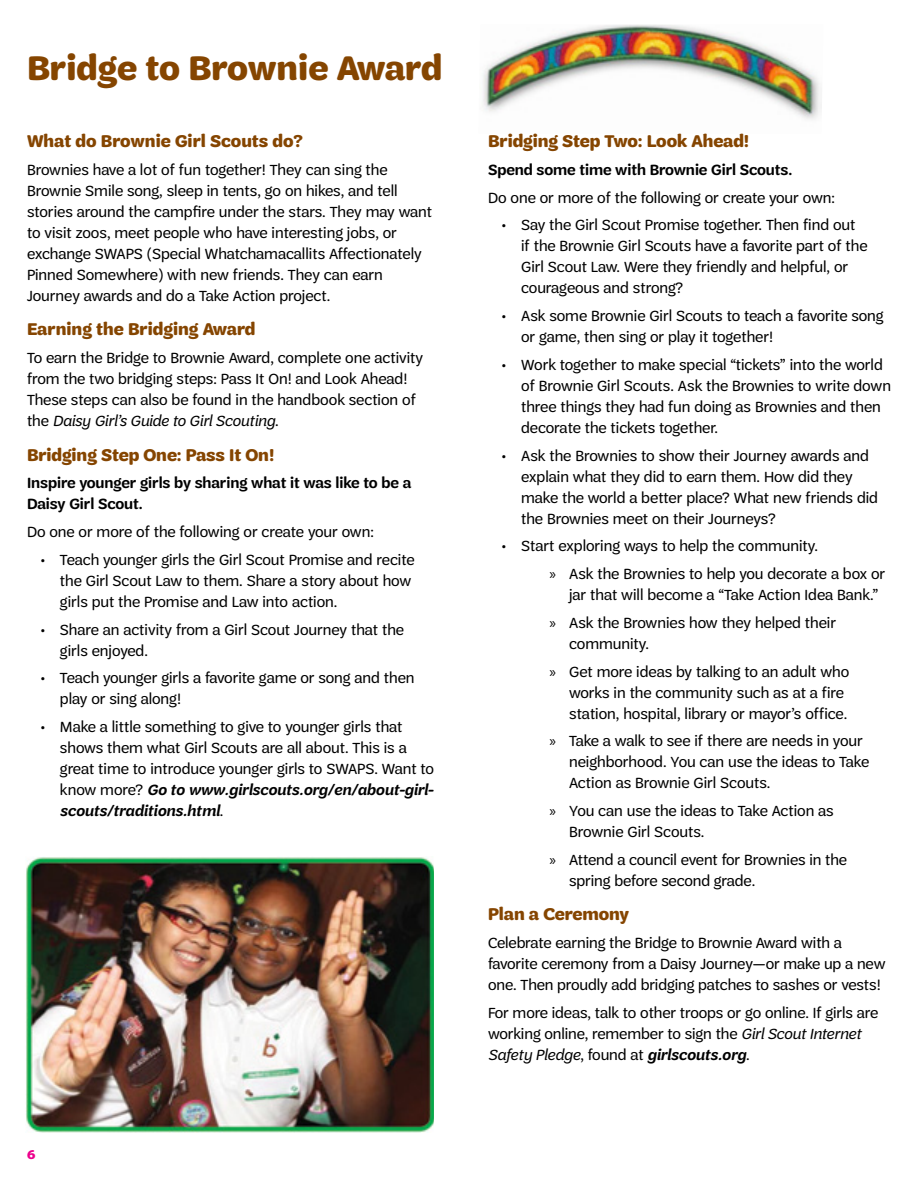
<style>
.page{position:relative;width:918px;height:1188px;background:#fff}
.page>*{position:absolute;margin:0;border:0;box-sizing:border-box;transform-origin:0 0}
.t1{font:700 36px "Trefoil Sans";color:#854500}
.t2{font:700 18px "Trefoil Sans";letter-spacing:-.005em;color:#854500}
.t3{font:15.75px/21px "Trefoil Sans";color:#000}
.t4{font:600 15.75px/21px "Trefoil Sans";letter-spacing:-.005em;color:#000}
.t5{font:700 13.5px "Trefoil Sans";color:#ec008c}
.s1{font-style:italic}
.s2{font-weight:600;font-style:italic}
.s3{font-family:"Myriad Pro"}
</style>
<div class="page">
<img style="left:482px;top:24px;width:340px;height:96px">
<img style="left:26px;top:857px;width:407px;height:275px">
<h1 class="t1" style="left:27px;top:47px;width:417px">Bridge to Brownie Award</h1>
<p class="t2" style="left:27px;top:131px;width:277px">What do Brownie Girl Scouts do?</p>
<p class="t3" style="left:27px;top:159px;width:407px">Brownies have a lot of fun together! They can sing the Brownie Smile song, sleep in tents, go on hikes, and tell stories around the campfire under the stars. They may want to visit zoos, meet people who have interesting jobs, or exchange SWAPS (Special Whatchamacallits Affectionately Pinned Somewhere) with new friends. They can earn Journey awards and do a Take Action project.</p>
<p class="t2" style="left:27px;top:319px;width:230px">Earning the Bridging Award</p>
<p class="t3" style="left:27px;top:347px;width:398px">To earn the Bridge to Brownie Award, complete one activity from the two bridging steps: Pass It On! and Look Ahead!<br>These steps can also be found in the handbook section of the <span class="s1">Daisy Girl’s Guide to Girl Scouting</span>.</p>
<p class="t2" style="left:27px;top:445px;width:249px">Bridging Step One: Pass It On!</p>
<p class="t4" style="left:27px;top:473px;width:386px">Inspire younger girls by sharing what it was like to be a<br>Daisy Girl Scout.</p>
<p class="t3" style="left:27px;top:521px;width:348px">Do one or more of the following or create your own:</p>
<p class="t3" style="left:60px;top:549px;width:356px;text-indent:-19px">• Teach younger girls the Girl Scout Promise and recite the Girl Scout Law to them. Share a story about how girls put the Promise and Law into action.</p>
<p class="t3" style="left:60px;top:619px;width:346px;text-indent:-19px">• Share an activity from a Girl Scout Journey that the girls enjoyed.</p>
<p class="t3" style="left:60px;top:668px;width:356px;text-indent:-19px">• Teach younger girls a favorite game or song and then play or sing along!</p>
<p class="t3" style="left:60px;top:716px;width:376px;text-indent:-19px">• Make a little something to give to younger girls that shows them what Girl Scouts are all about. This is a great time to introduce younger girls to SWAPS. Want to know more? <span class="s2">Go to www.girlscouts.org/en/about-girl&shy;scouts/traditions.html</span>.</p>
<p class="t5" style="left:27px;top:1147px;width:10px">6</p>
<p class="t2" style="left:488px;top:131px;width:262px">Bridging Step Two: Look Ahead!</p>
<p class="t4" style="left:488px;top:159px;width:306px">Spend some time with Brownie Girl Scouts.</p>
<p class="t3" style="left:488px;top:187px;width:348px">Do one or more of the following or create your own:</p>
<p class="t3" style="left:521px;top:215px;width:348px;text-indent:-19px">• Say the Girl Scout Promise together. Then find out if the Brownie Girl Scouts have a favorite part of the Girl Scout Law. Were they friendly and helpful, or courageous and strong?</p>
<p class="t3" style="left:521px;top:305px;width:364px;text-indent:-19px">• Ask some Brownie Girl Scouts to teach a favorite song or game, then sing or play it together!</p>
<p class="t3" style="left:521px;top:354px;width:371px;text-indent:-19px">• Work together to make special “tickets” into the world of Brownie Girl Scouts. Ask the Brownies to write down three things they had fun doing as Brownies and then decorate the tickets together.</p>
<p class="t3" style="left:521px;top:445px;width:358px;text-indent:-19px">• Ask the Brownies to show their Journey awards and explain what they did to earn them. How did they make the world a better place? What new friends did the Brownies meet on their Journeys?</p>
<p class="t3" style="left:550px;top:532px;width:337px;line-height:27.8px;text-indent:-48px">• Start exploring ways to help the community.<br><span class="s3">»</span> Ask the Brownies to help you decorate a box or</p>
<p class="t3" style="left:550px;top:581px;width:330px;line-height:27.8px;text-indent:19px">jar that will become a “Take Action Idea Bank.” <span class="s3">»</span> Ask the Brownies how they helped their</p>
<p class="t3" style="left:550px;top:630px;width:301px;line-height:27.8px;text-indent:19px">community.<br><span class="s3">»</span> Get more ideas by talking to an adult who</p>
<p class="t3" style="left:569px;top:682px;width:280px">works in the community such as at a fire station, hospital, library or mayor’s office.</p>
<p class="t3" style="left:569px;top:731px;width:302px;text-indent:-19px"><span class="s3">»</span> Take a walk to see if there are needs in your neighborhood. You can use the ideas to Take<br>Action as Brownie Girl Scouts.</p>
<p class="t3" style="left:569px;top:800px;width:266px;text-indent:-19px"><span class="s3">»</span> You can use the ideas to Take Action as<br>Brownie Girl Scouts.</p>
<p class="t3" style="left:569px;top:849px;width:279px;text-indent:-19px"><span class="s3">»</span> Attend a council event for Brownies in the spring before second grade.</p>
<p class="t2" style="left:488px;top:904px;width:143px">Plan a Ceremony</p>
<p class="t3" style="left:488px;top:932px;width:399px">Celebrate earning the Bridge to Brownie Award with a favorite ceremony from a Daisy Journey—or make up a new one. Then proudly add bridging patches to sashes or vests!</p>
<p class="t3" style="left:488px;top:1002px;width:392px">For more ideas, talk to other troops or go online. If girls are working online, remember to sign the <span class="s1">Girl Scout Internet<br>Safety Pledge</span>, found at <span class="s2">girlscouts.org</span>.</p>
</div>
